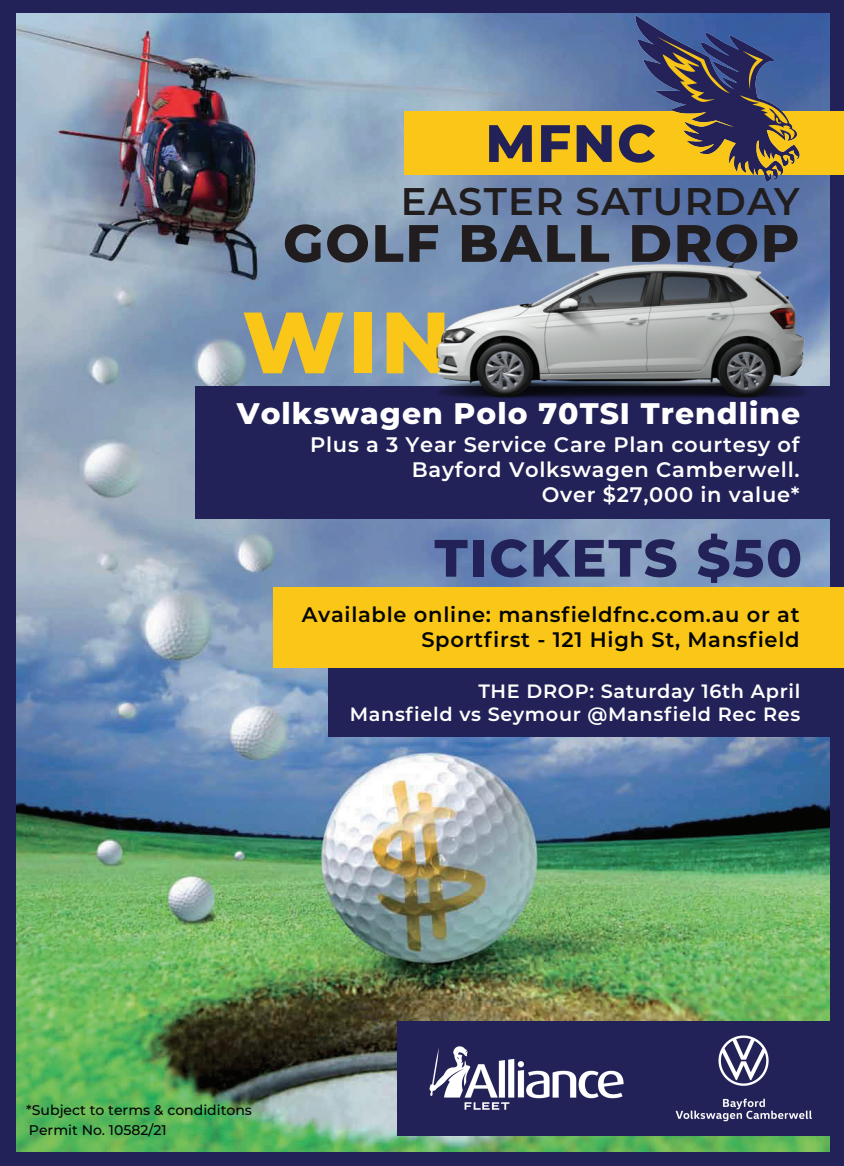
<style>
.page{position:relative;width:844px;height:1166px;background:#fff}
.page>*{position:absolute;margin:0;border:0;box-sizing:border-box;transform-origin:0 0}
.t1{font:800 86.71px "Montserrat";color:#fac617}
.t2{font:800 52.5px "Montserrat";letter-spacing:.035em;color:#222258}
.t3{font:800 52.5px "Montserrat";letter-spacing:.035em;color:#211d1e}
.t4{font:600 38.5px "Montserrat";letter-spacing:.035em;color:#211d1e}
.t5{font:800 29.75px "Montserrat";letter-spacing:.035em;color:#fff}
.t6{font:600 21px/25.2px "Montserrat";letter-spacing:.035em;color:#fff;text-align:right}
.t7{font:600 21px/25.2px "Montserrat";letter-spacing:.035em;color:#040503;text-align:right}
.t8{font:600 19.25px/23.1px "Montserrat";letter-spacing:.035em;color:#fff;text-align:right}
.t9{font:500 14px "Montserrat";color:#040503}
</style>
<div class="page">
<div style="left:0;top:0;width:843px;height:1166px;background:#222258"></div>
<img style="left:17px;top:14px;width:811px;height:1137px">
<div style="left:404px;top:111px;width:439px;height:63px;background:#fac617"></div>
<div style="left:329px;top:624px;width:514px;height:113px;background:#222258"></div>
<div style="left:274px;top:587px;width:569px;height:81px;background:#fac617"></div>
<div style="left:195px;top:386px;width:648px;height:133px;background:#222258"></div>
<div style="left:397px;top:1021px;width:446px;height:114px;background:#222258"></div>
<img style="left:598px;top:13px;width:238px;height:169px">
<img style="left:429px;top:1035px;width:383px;height:87px">
<img style="left:348px;top:182px;width:482px;height:218px">
<h2 class="t2" style="left:485px;top:105px;width:172px">MFNC</h2>
<h3 class="t4" style="left:401px;top:174px;width:400px">EASTER SATURDAY</h3>
<h2 class="t3" style="left:283px;top:205px;width:518px">GOLF BALL DROP</h2>
<h1 class="t1" style="left:242px;top:279px;width:210px">WIN</h1>
<h3 class="t5" style="left:237px;top:391px;width:565px">Volkswagen Polo 70TSI Trendline</h3>
<p class="t6" style="left:310px;top:431px;width:491px">Plus a 3 Year Service Care Plan courtesy of<br>Bayford Volkswagen Camberwell.<br>Over $27,000 in value*</p>
<h2 class="t2" style="left:434px;top:519px;width:369px">TICKETS $50</h2>
<p class="t7" style="left:301px;top:601px;width:499px">Available online: mansfieldfnc.com.au or at<br>Sportfirst - 121 High St, Mansfield</p>
<p class="t8" style="left:349px;top:679px;width:452px">THE DROP: Saturday 16th April<br>Mansfield vs Seymour @Mansfield Rec Res</p>
<p class="t9" style="left:26px;top:1100px;width:227px">*Subject to terms &amp; condiditons</p>
<p class="t9" style="left:29px;top:1120px;width:139px">Permit No. 10582/21</p>
</div>
